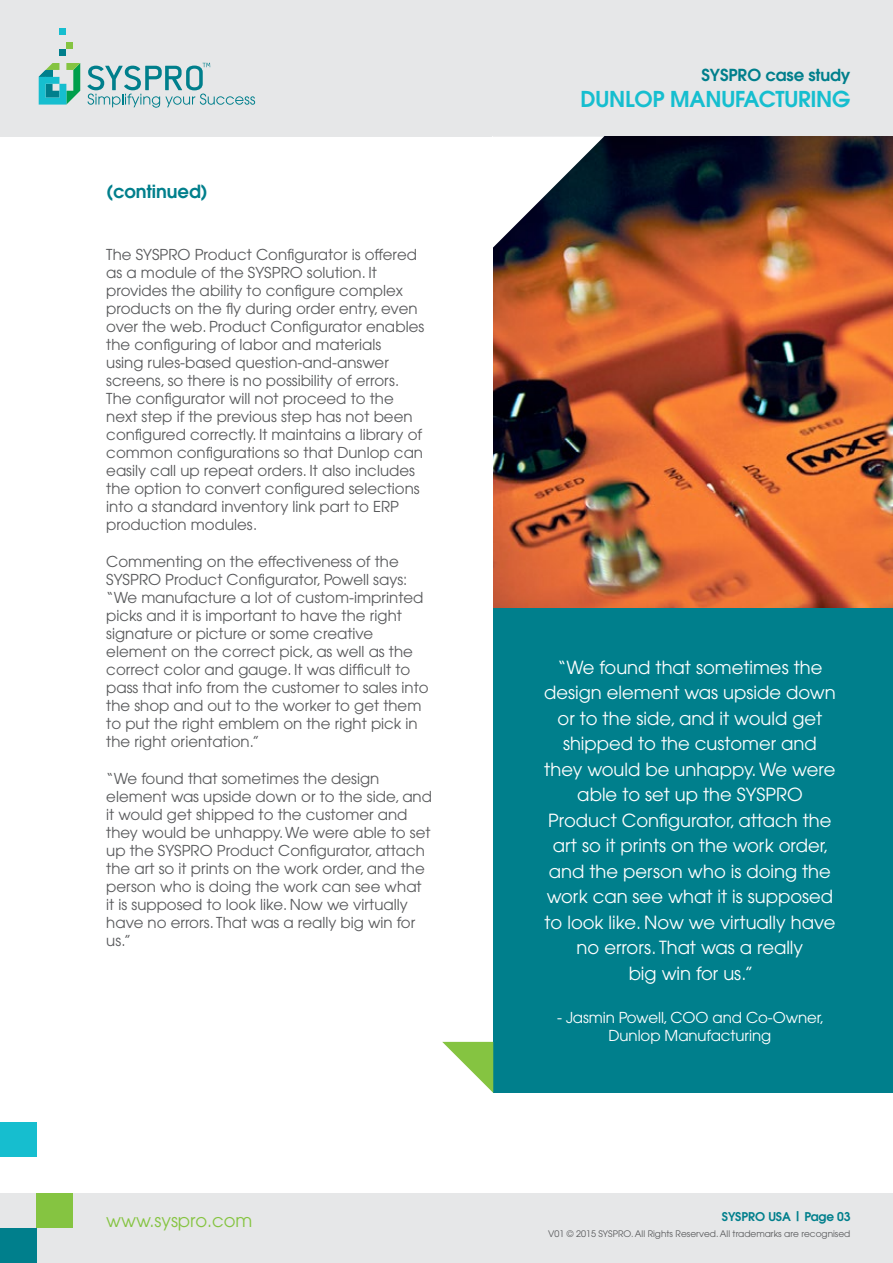
<style>
.page{position:relative;width:893px;height:1263px;background:#fff}
.page>*{position:absolute;margin:0;border:0;box-sizing:border-box;transform-origin:0 0}
.t1{font:600 21.75px "Avant Garde";letter-spacing:-.01em;color:#16becf}
.t2{font:18px/25.5px "Avant Garde";color:#fff;text-align:center}
.t3{font:18px "Avant Garde";color:#85c441}
.t4{font:600 18px "Avant Garde";letter-spacing:-.005em;color:#007f8c}
.t5{font:600 16.5px "Avant Garde";letter-spacing:-.01em;color:#007f8c}
.t6{font:15px/18px "Avant Garde";color:#58595b}
.t7{font:15px/18px "Avant Garde";letter-spacing:-.005em;color:#fff;text-align:center}
.t8{font:600 12px "Avant Garde";letter-spacing:-.01em;color:#007f8c}
.t9{font:9px "Avant Garde";color:#58595b}
</style>
<div class="page">
<div style="left:0;top:0;width:893px;height:136px;background:#e6e7e8"></div>
<div style="left:0;top:1193px;width:893px;height:70px;background:#e6e7e8"></div>
<div style="left:59px;top:49px;width:7px;height:7px;background:#007f8c"></div>
<div style="left:66px;top:42px;width:7px;height:7px;background:#85c441"></div>
<div style="left:59px;top:28px;width:7px;height:7px;background:#16becf"></div>
<svg style="left:39px;top:63px;width:41px;height:42px"></svg>
<svg style="left:87px;top:63px;width:168px;height:45px"></svg>
<div style="left:0;top:1228px;width:36px;height:35px;background:#007f8c"></div>
<div style="left:36px;top:1193px;width:36px;height:35px;background:#85c441"></div>
<div style="left:0;top:1123px;width:36px;height:34px;background:#16becf"></div>
<img style="left:493px;top:136px;width:400px;height:472px">
<svg style="left:493px;top:136px;width:111px;height:112px"></svg>
<div style="left:493px;top:608px;width:400px;height:485px;background:#007f8c"></div>
<svg style="left:442px;top:1042px;width:51px;height:51px"></svg>
<p class="t4" style="left:106px;top:179px;width:103px">(continued)</p>
<p class="t6" style="left:106px;top:245px;width:319px">The SYSPRO Product Configurator is offered as a module of the SYSPRO solution. It provides the ability to configure complex products on the fly during order entry, even over the web. Product Configurator enables the configuring of labor and materials<br>using rules-based question-and-answer screens, so there is no possibility of errors.<br>The configurator will not proceed to the next step if the previous step has not been configured correctly. It maintains a library of common configurations so that Dunlop can easily call up repeat orders. It also includes the option to convert configured selections into a standard inventory link part to ERP production modules.</p>
<p class="t6" style="left:106px;top:553px;width:324px">Commenting on the effectiveness of the SYSPRO Product Configurator, Powell says: “We manufacture a lot of custom-imprinted picks and it is important to have the right signature or picture or some creative element on the correct pick, as well as the correct color and gauge. It was difficult to pass that info from the customer to sales into the shop and out to the worker to get them to put the right emblem on the right pick in the right orientation.”</p>
<p class="t6" style="left:106px;top:770px;width:327px">“We found that sometimes the design element was upside down or to the side, and it would get shipped to the customer and they would be unhappy. We were able to set up the SYSPRO Product Configurator, attach the art so it prints on the work order, and the person who is doing the work can see what it is supposed to look like. Now we virtually have no errors. That was a really big win for us.”</p>
<p class="t5" style="left:701px;top:64px;width:150px">SYSPRO case study</p>
<h1 class="t1" style="left:580px;top:85px;width:271px">DUNLOP MANUFACTURING</h1>
<p class="t2" style="left:544px;top:654px;width:293px">“We found that sometimes the design element was upside down or to the side, and it would get shipped to the customer and they would be unhappy. We were able to set up the SYSPRO<br>Product Configurator, attach the art so it prints on the work order, and the person who is doing the work can see what it is supposed to look like. Now we virtually have no errors. That was a really<br>big win for us.”</p>
<p class="t7" style="left:557px;top:1008px;width:269px">- Jasmin Powell, COO and Co-Owner,<br>Dunlop Manufacturing</p>
<p class="t3" style="left:106px;top:1210px;width:148px">www.syspro.com</p>
<p class="t8" style="left:722px;top:1209px;width:130px">SYSPRO USA | Page 03</p>
<p class="t9" style="left:548px;top:1229px;width:304px">V01 © 2015 SYSPRO. All Rights Reserved. All trademarks are recognised</p>
</div>
